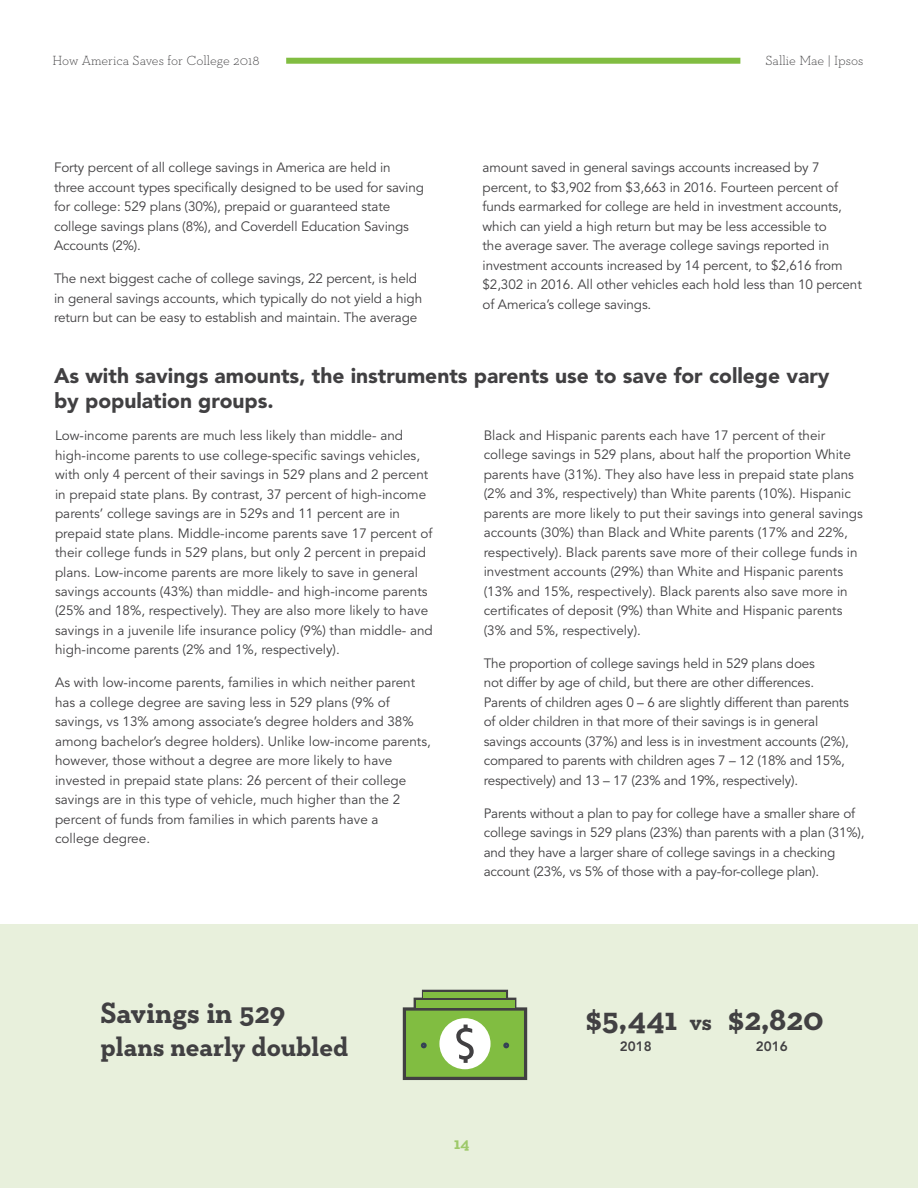
<style>
.page{position:relative;width:918px;height:1188px;background:#fff}
.page>*{position:absolute;margin:0;border:0;box-sizing:border-box;transform-origin:0 0}
.t1{font:700 33px "Neutraface Slab Text";letter-spacing:.005em;color:#414042}
.t2{font:700 30px "Neutraface Slab Text";color:#414042}
.t3{font:700 27px "Neutraface Slab Text";color:#414042}
.t4{font:900 21px/25.2px "Avenir LT Std";color:#414042}
.t5{font:700 16.5px "Neutraface Slab Text";color:#9ec96a}
.t6{font:13.5px/19.5px "Avenir LT Std";color:#414042}
.t7{font:300 13.5px "Neutraface Slab Text";letter-spacing:-.005em;color:#414042}
.t8{font:800 13.5px "Avenir LT Std";color:#414042}
.s1{font-size:24px}
</style>
<div class="page">
<div style="left:286px;top:58px;width:454px;height:6px;background:#81bd41"></div>
<div style="left:0;top:924px;width:918px;height:264px;background:#e8f0dc"></div>
<svg style="left:403px;top:990px;width:124px;height:90px;background:#90b36b"></svg>
<div style="left:424px;top:992px;width:82px;height:6px;background:#81bd41"></div>
<div style="left:416px;top:1000px;width:98px;height:7px;background:#81bd41"></div>
<p class="t7" style="left:52px;top:52px;width:209px">How America Saves for College 2018</p>
<p class="t7" style="left:766px;top:52px;width:99px">Sallie Mae | Ipsos</p>
<p class="t6" style="left:54px;top:158px;width:372px">Forty percent of all college savings in America are held in three account types specifically designed to be used for saving for college: 529 plans (30%), prepaid or guaranteed state college savings plans (8%), and Coverdell Education Savings Accounts (2%).</p>
<p class="t6" style="left:54px;top:269px;width:370px">The next biggest cache of college savings, 22 percent, is held in general savings accounts, which typically do not yield a high return but can be easy to establish and maintain. The average</p>
<p class="t6" style="left:483px;top:158px;width:381px">amount saved in general savings accounts increased by 7 percent, to $3,902 from $3,663 in 2016. Fourteen percent of funds earmarked for college are held in investment accounts, which can yield a high return but may be less accessible to<br>the average saver. The average college savings reported in investment accounts increased by 14 percent, to $2,616 from $2,302 in 2016. All other vehicles each hold less than 10 percent of America’s college savings.</p>
<h3 class="t4" style="left:54px;top:363px;width:777px">As with savings amounts, the instruments parents use to save for college vary by population groups.</h3>
<p class="t6" style="left:55px;top:426px;width:379px">Low-income parents are much less likely than middle- and high-income parents to use college-specific savings vehicles, with only 4 percent of their savings in 529 plans and 2 percent in prepaid state plans. By contrast, 37 percent of high-income parents’ college savings are in 529s and 11 percent are in prepaid state plans. Middle-income parents save 17 percent of their college funds in 529 plans, but only 2 percent in prepaid plans. Low-income parents are more likely to save in general savings accounts (43%) than middle- and high-income parents (25% and 18%, respectively). They are also more likely to have savings in a juvenile life insurance policy (9%) than middle- and high-income parents (2% and 1%, respectively).</p>
<p class="t6" style="left:55px;top:673px;width:377px">As with low-income parents, families in which neither parent has a college degree are saving less in 529 plans (9% of savings, vs 13% among associate’s degree holders and 38% among bachelor’s degree holders). Unlike low-income parents, however, those without a degree are more likely to have invested in prepaid state plans: 26 percent of their college savings are in this type of vehicle, much higher than the 2 percent of funds from families in which parents have a<br>college degree.</p>
<p class="t6" style="left:484px;top:426px;width:381px">Black and Hispanic parents each have 17 percent of their college savings in 529 plans, about half the proportion White parents have (31%). They also have less in prepaid state plans (2% and 3%, respectively) than White parents (10%). Hispanic parents are more likely to put their savings into general savings accounts (30%) than Black and White parents (17% and 22%, respectively). Black parents save more of their college funds in investment accounts (29%) than White and Hispanic parents (13% and 15%, respectively). Black parents also save more in certificates of deposit (9%) than White and Hispanic parents (3% and 5%, respectively).</p>
<p class="t6" style="left:484px;top:654px;width:367px">The proportion of college savings held in 529 plans does<br>not differ by age of child, but there are other differences.<br>Parents of children ages 0 – 6 are slightly different than parents of older children in that more of their savings is in general savings accounts (37%) and less is in investment accounts (2%), compared to parents with children ages 7 – 12 (18% and 15%, respectively) and 13 – 17 (23% and 19%, respectively).</p>
<p class="t6" style="left:484px;top:804px;width:382px">Parents without a plan to pay for college have a smaller share of college savings in 529 plans (23%) than parents with a plan (31%), and they have a larger share of college savings in a checking account (23%, vs 5% of those with a pay-for-college plan).</p>
<h2 class="t2" style="left:100px;top:994px;width:187px">Savings in 529</h2>
<h3 class="t3" style="left:100px;top:1029px;width:250px">plans nearly doubled</h3>
<p class="t5" style="left:454px;top:1132px;width:17px">14</p>
<h1 class="t1" style="left:585px;top:998px;width:240px">$5,441 <span class="s1">vs</span> $2,820</h1>
<p class="t8" style="left:620px;top:1038px;width:33px">2018</p>
<p class="t8" style="left:756px;top:1038px;width:33px">2016</p>
</div>
